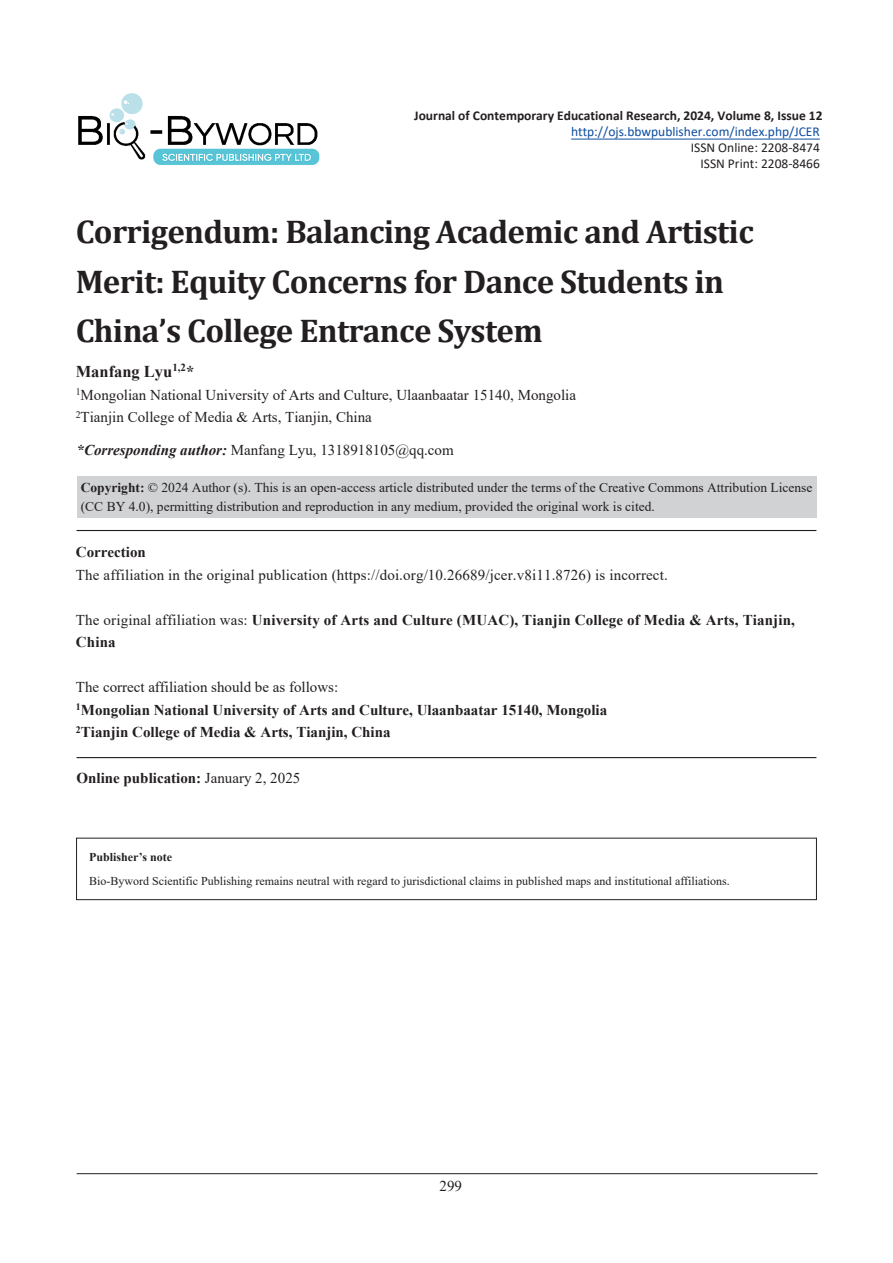
<style>
.page{position:relative;width:893px;height:1263px;background:#fff}
.page>*{position:absolute;margin:0;border:0;box-sizing:border-box;transform-origin:0 0}
.t1{font:700 33px/49.5px "Cambria";letter-spacing:-.02em;color:#231f20}
.t2{font:700 16.5px "Times New Roman";color:#231f20}
.t3{font:700 15px/22.5px "Times New Roman";color:#231f20}
.t4{font:15px/22.5px "Times New Roman";color:#231f20}
.t5{font:13.5px/19.5px "Times New Roman";color:#231f20}
.t6{font:700 13.5px "Calibri";color:#231f20}
.t7{font:13.5px "Calibri";color:#0d4da1}
.t8{font:13.5px/16px "Calibri";color:#231f20;text-align:right}
.t9{font:12px "Times New Roman";color:#231f20}
.t10{font:700 12px "Times New Roman";color:#231f20}
.s1{font-weight:700;font-style:italic}
.s2{font-weight:700}
.s3{font-weight:400}
</style>
<div class="page">
<hr style="left:77px;top:1173px;width:741px;height:1px;background:#231f20">
<img style="left:78px;top:93px;width:242px;height:72px">
<div style="left:77px;top:476px;width:739px;height:42px;background:#d1d2d4"></div>
<hr style="left:77px;top:530px;width:739px;height:1px;background:#231f20">
<hr style="left:77px;top:757px;width:739px;height:1px;background:#231f20">
<div style="left:76px;top:838px;width:741px;height:62px;border:1px solid #231f20"></div>
<hr style="left:571px;top:139px;width:249px;height:1px;background:#0d4da1">
<p class="t6" style="left:414px;top:106px;width:410px">Journal of Contemporary Educational Research, 2024, Volume 8, Issue 12</p>
<p class="t7" style="left:571px;top:122px;width:250px">http://ojs.bbwpublisher.com/index.php/JCER</p>
<p class="t8" style="left:691px;top:139px;width:131px">ISSN Online: 2208-8474<br>ISSN Print: 2208-8466</p>
<h1 class="t1" style="left:76px;top:206px;width:680px">Corrigendum: Balancing Academic and Artistic<br>Merit: Equity Concerns for Dance Students in<br>China’s College Entrance System</h1>
<p class="t2" style="left:76px;top:359px;width:120px">Manfang Lyu<sup>1,2</sup>*</p>
<p class="t4" style="left:76px;top:383px;width:502px"><sup>1</sup>Mongolian National University of Arts and Culture, Ulaanbaatar 15140, Mongolia<br><sup>2</sup>Tianjin College of Media &amp; Arts, Tianjin, China</p>
<p class="t4" style="left:77px;top:438px;width:379px"><span class="s1">*Corresponding author:</span> Manfang Lyu, 1318918105@qq.com</p>
<p class="t5" style="left:81px;top:477px;width:733px"><span class="s2">Copyright:</span> © 2024 Author (s). This is an open-access article distributed under the terms of the Creative Commons Attribution License (CC BY 4.0), permitting distribution and reproduction in any medium, provided the original work is cited.</p>
<p class="t3" style="left:76px;top:541px;width:71px">Correction</p>
<p class="t4" style="left:76px;top:563px;width:593px">The affiliation in the original publication (https://doi.org/10.26689/jcer.v8i11.8726) is incorrect.</p>
<p class="t3" style="left:76px;top:608px;width:720px"><span class="s3">The original affiliation was:</span> University of Arts and Culture (MUAC), Tianjin College of Media &amp; Arts, Tianjin,<br>China</p>
<p class="t3" style="left:76px;top:676px;width:533px"><span class="s3">The correct affiliation should be as follows:<br></span><sup>1</sup>Mongolian National University of Arts and Culture, Ulaanbaatar 15140, Mongolia<br><sup>2</sup>Tianjin College of Media &amp; Arts, Tianjin, China</p>
<p class="t3" style="left:77px;top:767px;width:225px">Online publication: <span class="s3">January 2, 2025</span></p>
<p class="t10" style="left:89px;top:848px;width:84px">Publisher’s note</p>
<p class="t9" style="left:89px;top:872px;width:642px">Bio-Byword Scientific Publishing remains neutral with regard to jurisdictional claims in published maps and institutional affiliations.</p>
<p class="t4" style="left:439px;top:1174px;width:24px">299</p>
</div>
